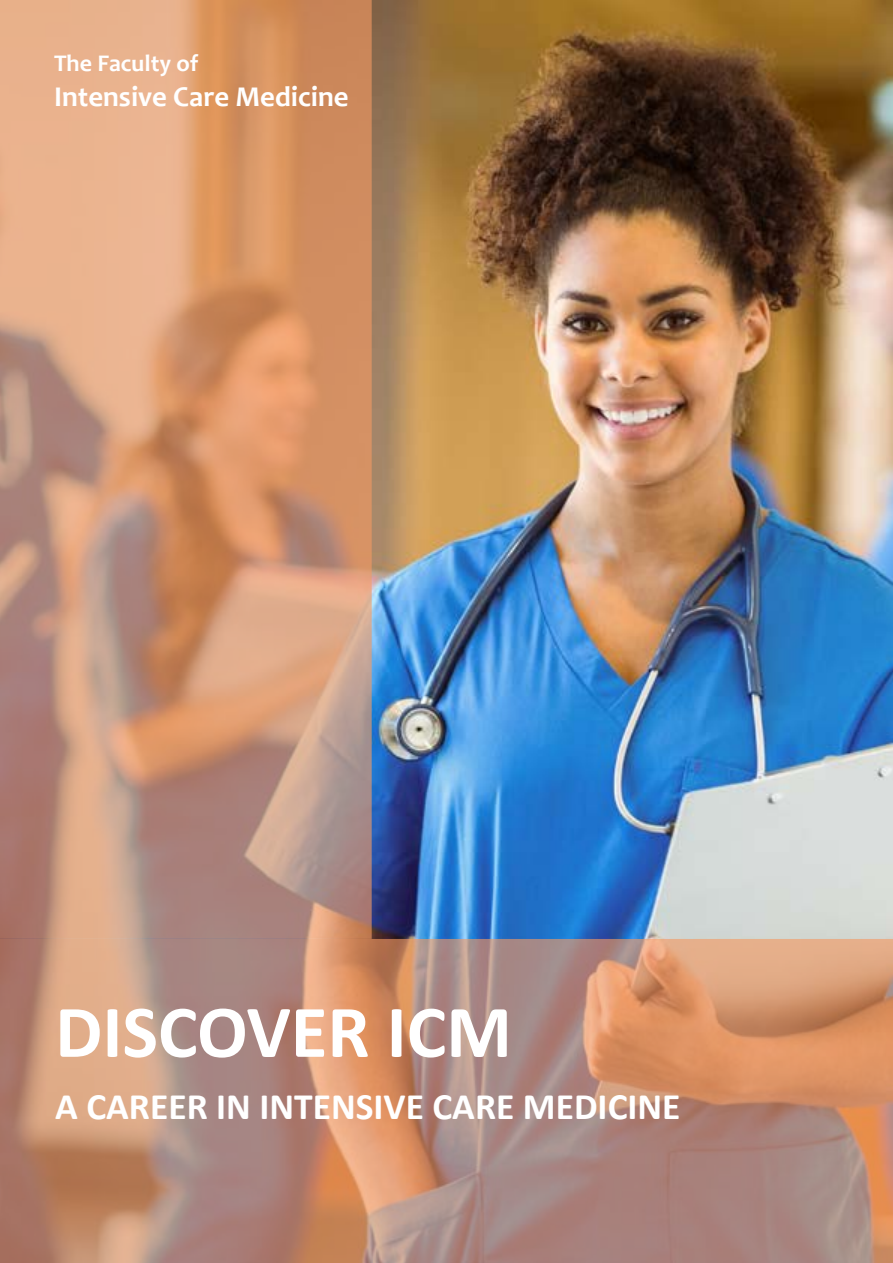
<style>
.page{position:relative;width:893px;height:1263px;background:#fff}
.page>*{position:absolute;margin:0;border:0;box-sizing:border-box;transform-origin:0 0}
.t1{font:700 75px "Calibri";color:#fff}
.t2{font:700 37.5px "Calibri";color:#fff}
.t3{font:700 28.8px "Candara";color:#fff}
.t4{font:700 24px "Candara";color:#fff}
</style>
<div class="page">
<img style="left:0;top:0;width:893px;height:1263px">
<p class="t4" style="left:54px;top:49px;width:146px">The Faculty of</p>
<p class="t3" style="left:54px;top:79px;width:296px">Intensive Care Medicine</p>
<h1 class="t1" style="left:55px;top:984px;width:458px">DISCOVER ICM</h1>
<p class="t2" style="left:55px;top:1082px;width:627px">A CAREER IN INTENSIVE CARE MEDICINE</p>
</div>
